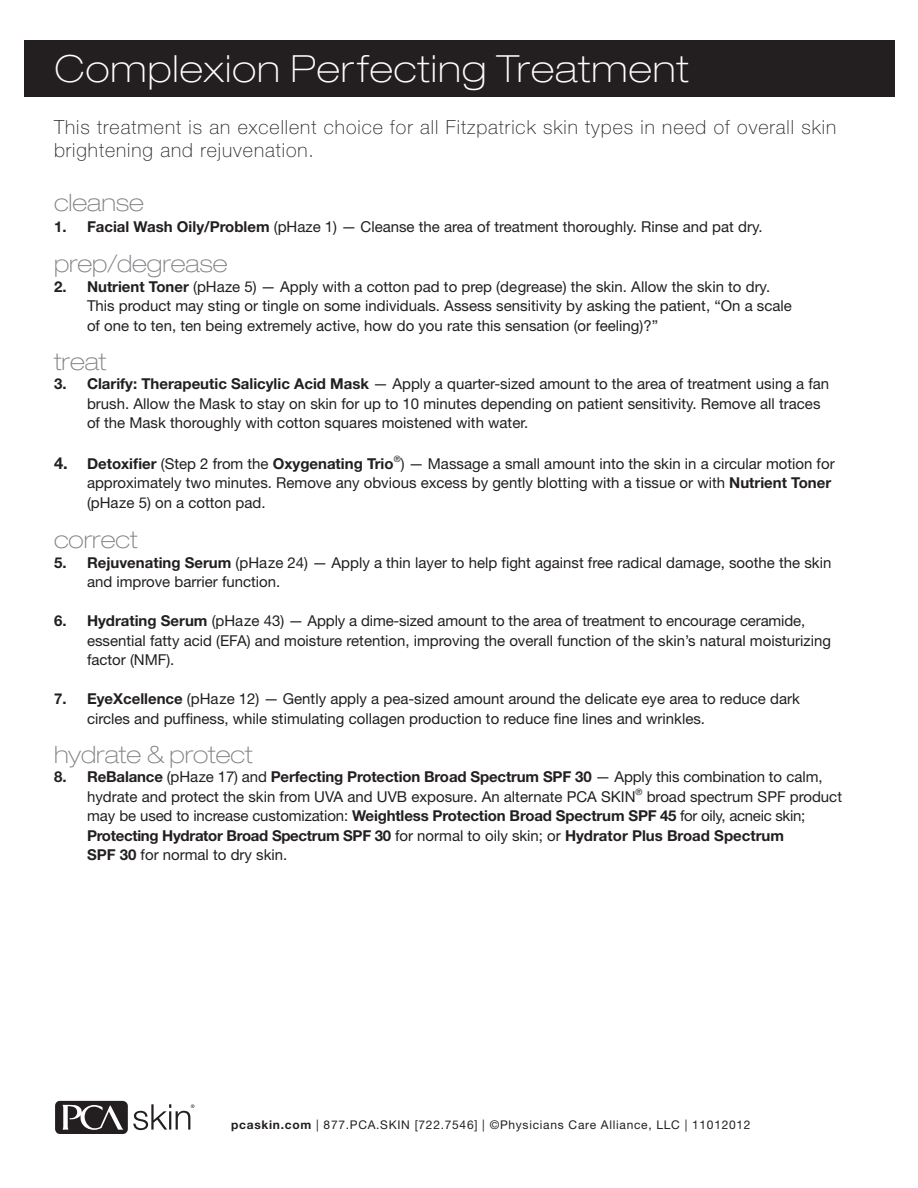
<style>
.page{position:relative;width:918px;height:1188px;background:#fff}
.page>*{position:absolute;margin:0;border:0;box-sizing:border-box;transform-origin:0 0}
.t1{font:100 expanded 37.5px "Helvetica Neue";letter-spacing:.03em;color:#fff}
.t2{font:100 expanded 24px "Helvetica Neue";color:#808285}
.t3{font:100 19.5px "Helvetica Neue";letter-spacing:.05em;color:#231f20}
.t4{font:15px "Helvetica Neue";color:#231f20}
.t5{font:700 15px "Helvetica Neue";letter-spacing:-.01em;color:#231f20}
.t6{font:12px "Helvetica Neue";letter-spacing:.06em;color:#231f20}
.t7{font:8.7px "Helvetica Neue";color:#231f20}
.s1{font-weight:700}
.s2{font-size:16.5px}
.s3{font-weight:400}
</style>
<div class="page">
<div style="left:55px;top:1101px;width:73px;height:33px;background:#231f20;border-radius:5px"></div>
<svg style="left:63px;top:1105px;width:60px;height:25px"></svg>
<svg style="left:133px;top:1104px;width:61px;height:26px"></svg>
<div style="left:24px;top:40px;width:870px;height:57px;background:#231f20"></div>
<p class="t1" style="left:55px;top:47px;width:635px">Complexion Perfecting Treatment</p>
<p class="t3" style="left:54px;top:116px;width:784px">This treatment is an excellent choice for all Fitzpatrick skin types in need of overall skin</p>
<p class="t3" style="left:54px;top:138px;width:262px">brightening and rejuvenation.</p>
<p class="t2" style="left:54px;top:188px;width:91px">cleanse</p>
<p class="t4" style="left:54px;top:218px;width:710px"><span class="s1">1. Facial Wash Oily/Problem</span> (pHaze 1) — Cleanse the area of treatment thoroughly. Rinse and pat dry.</p>
<p class="t2" style="left:54px;top:250px;width:175px">prep/degrease</p>
<p class="t4" style="left:54px;top:278px;width:718px"><span class="s1">2. Nutrient Toner</span> (pHaze 5) — Apply with a cotton pad to prep (degrease) the skin. Allow the skin to dry.</p>
<p class="t4" style="left:87px;top:297px;width:706px">This product may sting or tingle on some individuals. Assess sensitivity by asking the patient, “On a scale</p>
<p class="t4" style="left:87px;top:317px;width:573px">of one to ten, ten being extremely active, how do you rate this sensation (or feeling)?”</p>
<p class="t2" style="left:54px;top:347px;width:54px">treat</p>
<p class="t4" style="left:54px;top:375px;width:777px"><span class="s1">3. Clarify: Therapeutic Salicylic Acid Mask</span> — Apply a quarter-sized amount to the area of treatment using a fan</p>
<p class="t4" style="left:87px;top:395px;width:735px">brush. Allow the Mask to stay on skin for up to 10 minutes depending on patient sensitivity. Remove all traces</p>
<p class="t4" style="left:87px;top:414px;width:443px">of the Mask thoroughly with cotton squares moistened with water.</p>
<p class="t5" style="left:54px;top:454px;width:341px"><span class="s2">4.</span> Detoxifier <span class="s3">(Step 2 from the</span> Oxygenating Trio</p>
<p class="t7" style="left:394px;top:453px;width:8px">®</p>
<p class="t4" style="left:401px;top:455px;width:436px">) — Massage a small amount into the skin in a circular motion for</p>
<p class="t4" style="left:87px;top:474px;width:746px">approximately two minutes. Remove any obvious excess by gently blotting with a tissue or with <span class="s1">Nutrient Toner</span></p>
<p class="t4" style="left:87px;top:494px;width:180px">(pHaze 5) on a cotton pad.</p>
<p class="t2" style="left:54px;top:526px;width:85px">correct</p>
<p class="t4" style="left:54px;top:554px;width:779px"><span class="s1">5. Rejuvenating Serum</span> (pHaze 24) — Apply a thin layer to help fight against free radical damage, soothe the skin</p>
<p class="t4" style="left:87px;top:573px;width:195px">and improve barrier function.</p>
<p class="t4" style="left:54px;top:612px;width:753px"><span class="s1">6. Hydrating Serum</span> (pHaze 43) — Apply a dime-sized amount to the area of treatment to encourage ceramide,</p>
<p class="t4" style="left:87px;top:632px;width:746px">essential fatty acid (EFA) and moisture retention, improving the overall function of the skin’s natural moisturizing</p>
<p class="t4" style="left:87px;top:651px;width:89px">factor (NMF).</p>
<p class="t4" style="left:54px;top:690px;width:747px"><span class="s1">7. EyeXcellence</span> (pHaze 12) — Gently apply a pea-sized amount around the delicate eye area to reduce dark</p>
<p class="t4" style="left:87px;top:710px;width:620px">circles and puffiness, while stimulating collagen production to reduce fine lines and wrinkles.</p>
<p class="t2" style="left:54px;top:740px;width:200px">hydrate &amp; protect</p>
<p class="t5" style="left:54px;top:768px;width:770px">8. ReBalance <span class="s3">(pHaze 17) and</span> Perfecting Protection Broad Spectrum SPF 30 <span class="s3">— Apply this combination to calm,</span></p>
<p class="t4" style="left:87px;top:788px;width:550px">hydrate and protect the skin from UVA and UVB exposure. An alternate PCA SKIN</p>
<p class="t7" style="left:636px;top:786px;width:8px">®</p>
<p class="t4" style="left:647px;top:788px;width:197px">broad spectrum SPF product</p>
<p class="t4" style="left:87px;top:807px;width:720px">may be used to increase customization: <span class="s1">Weightless Protection Broad Spectrum SPF 45</span> for oily, acneic skin;</p>
<p class="t5" style="left:87px;top:826px;width:698px">Protecting Hydrator Broad Spectrum SPF 30 <span class="s3">for normal to oily skin; or</span> Hydrator Plus Broad Spectrum</p>
<p class="t4" style="left:87px;top:846px;width:202px"><span class="s1">SPF 30</span> for normal to dry skin.</p>
<p class="t6" style="left:231px;top:1118px;width:521px"><span class="s1">pcaskin.com</span> | 877.PCA.SKIN [722.7546] | ©Physicians Care Alliance, LLC | 11012012</p>
</div>
